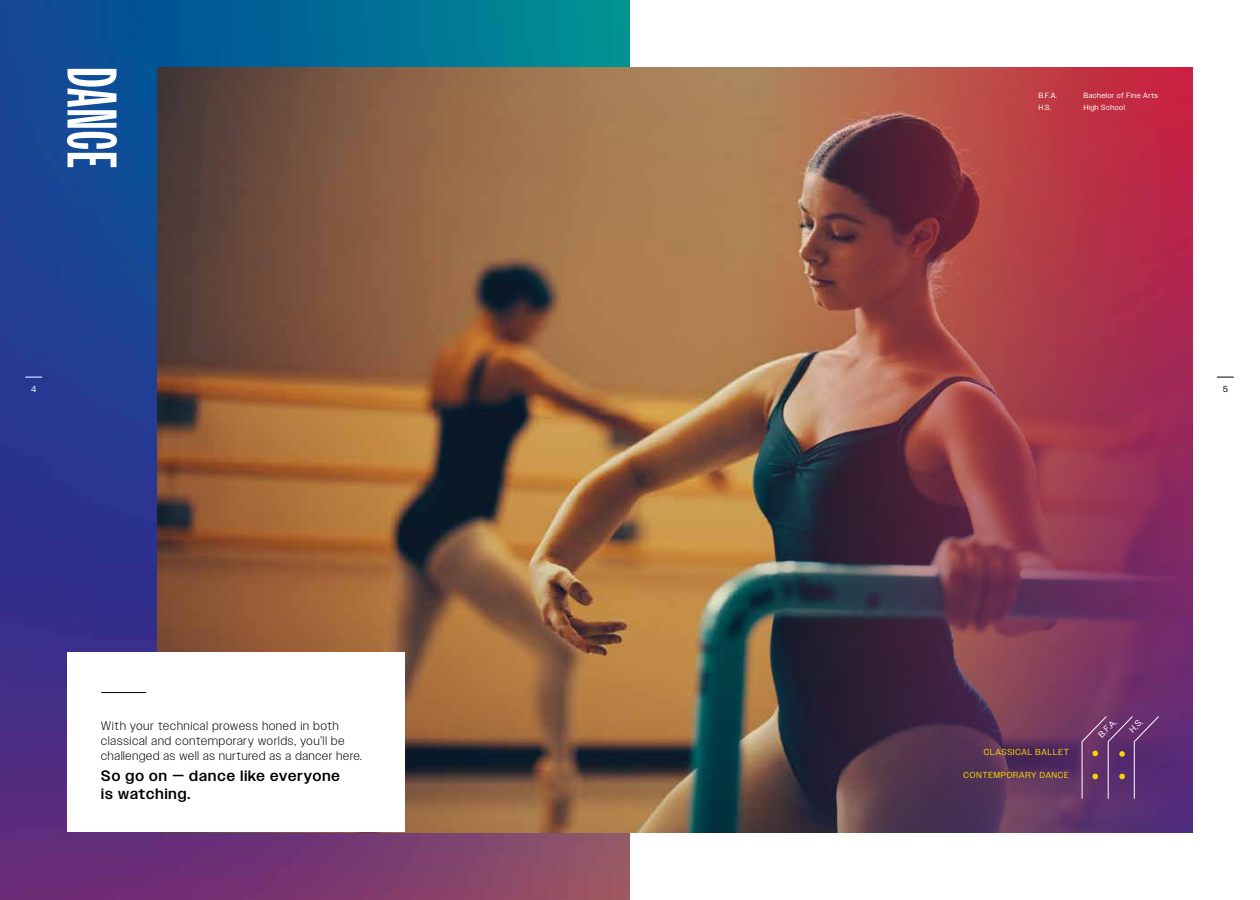
<style>
.page{position:relative;width:1260px;height:900px;background:#fff}
.page>*{position:absolute;margin:0;border:0;box-sizing:border-box;transform-origin:0 0}
.t1{font:700 70px "Owners XX Narrow";letter-spacing:.025em;color:#fff}
.t2{font:500 15px/17.5px "Owners";letter-spacing:.075em;color:#000}
.t3{font:300 12.5px/15px "Owners";letter-spacing:.08em;color:#000}
.t4{font:8.75px "Owners";letter-spacing:.1em;color:#f4d500}
.t5{font:8.75px "Owners";color:#fff}
.t6{font:8.75px "Owners";color:#000}
.t7{font:7.5px "Owners";letter-spacing:.075em;color:#fff}
</style>
<div class="page">
<img style="left:0;top:0;width:630px;height:900px">
<img style="left:158px;top:68px;width:596px;height:764px">
<img style="left:754px;top:68px;width:438px;height:764px">
<svg style="left:1082px;top:716px;width:77px;height:83px;background:#683871"></svg>
<div style="left:68px;top:652px;width:337px;height:180px;background:#fff"></div>
<hr style="left:101px;top:692px;width:45px;height:1px;background:#000">
<svg style="left:1217px;top:377px;width:17px;height:1px"></svg>
<svg style="left:25px;top:377px;width:17px;height:1px"></svg>
<h1 class="t1" style="left:129px;top:68px;width:102px;rotate:90deg">DANCE</h1>
<p class="t7" style="left:1039px;top:91px;width:20px">B.F.A.</p>
<p class="t7" style="left:1084px;top:91px;width:76px">Bachelor of Fine Arts</p>
<p class="t7" style="left:1039px;top:103px;width:14px">H.S.</p>
<p class="t7" style="left:1084px;top:103px;width:43px">High School</p>
<p class="t5" style="left:31px;top:384px;width:7px">4</p>
<p class="t6" style="left:1223px;top:384px;width:6px">5</p>
<p class="t3" style="left:101px;top:719px;width:262px">With your technical prowess honed in both classical and contemporary worlds, you’ll be challenged as well as nurtured as a dancer here.</p>
<p class="t2" style="left:101px;top:767px;width:240px">So go on — dance like everyone is watching.</p>
<p class="t4" style="left:984px;top:747px;width:87px">CLASSICAL BALLET</p>
<p class="t4" style="left:963px;top:770px;width:107px">CONTEMPORARY DANCE</p>
<p class="t5" style="left:1097px;top:732px;width:23px;rotate:-45deg">B.F.A.</p>
<p class="t5" style="left:1128px;top:727px;width:16px;rotate:-45deg">H.S.</p>
</div>
